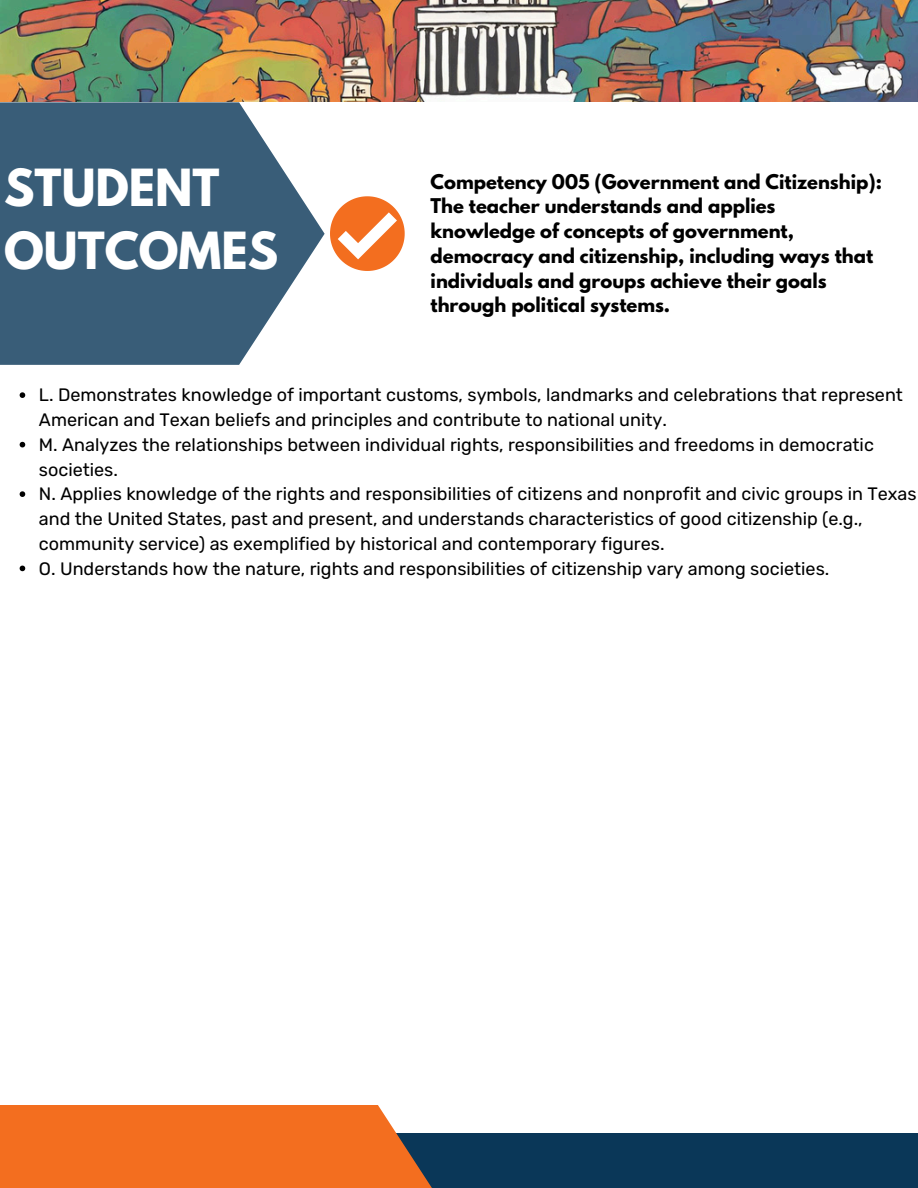
<style>
.page{position:relative;width:918px;height:1188px;background:#fff}
.page>*{position:absolute;margin:0;border:0;box-sizing:border-box;transform-origin:0 0}
.t1{font:700 45.3px/63px "League Spartan";color:#fff}
.t2{font:18px/24.8px "Rubik";color:#000}
.t3{font:700 18px/24.8px "League Spartan";color:#000}
</style>
<div class="page">
<img style="left:0;top:0;width:918px;height:102px">
<svg style="left:0;top:102px;width:325px;height:263px;background:#53728a"></svg>
<div style="left:8px;top:1133px;width:910px;height:55px;background:#0a3758"></div>
<div style="left:0;top:1105px;width:457px;height:83px;background:#f36e1f"></div>
<svg style="left:330px;top:196px;width:74px;height:75px"></svg>
<svg style="left:20px;top:392px;width:5px;height:6px"></svg>
<svg style="left:20px;top:442px;width:5px;height:5px"></svg>
<svg style="left:20px;top:491px;width:5px;height:6px"></svg>
<svg style="left:20px;top:566px;width:5px;height:5px"></svg>
<p class="t1" style="left:4px;top:162px;width:276px">STUDENT<br>OUTCOMES</p>
<h1 class="t3" style="left:431px;top:171px;width:453px">Competency 005 (Government and Citizenship):<br>The teacher understands and applies knowledge of concepts of government, democracy and citizenship, including ways that individuals and groups achieve their goals through political systems.</h1>
<p class="t2" style="left:39px;top:383px;width:866px">L. Demonstrates knowledge of important customs, symbols, landmarks and celebrations that represent<br>American and Texan beliefs and principles and contribute to national unity.</p>
<h2 class="t2" style="left:39px;top:432px;width:836px">M. Analyzes the relationships between individual rights, responsibilities and freedoms in democratic societies.</h2>
<p class="t2" style="left:39px;top:482px;width:879px">N. Applies knowledge of the rights and responsibilities of citizens and nonprofit and civic groups in Texas and the United States, past and present, and understands characteristics of good citizenship (e.g., community service) as exemplified by historical and contemporary figures.</p>
<p class="t2" style="left:39px;top:556px;width:792px">O. Understands how the nature, rights and responsibilities of citizenship vary among societies.</p>
</div>
